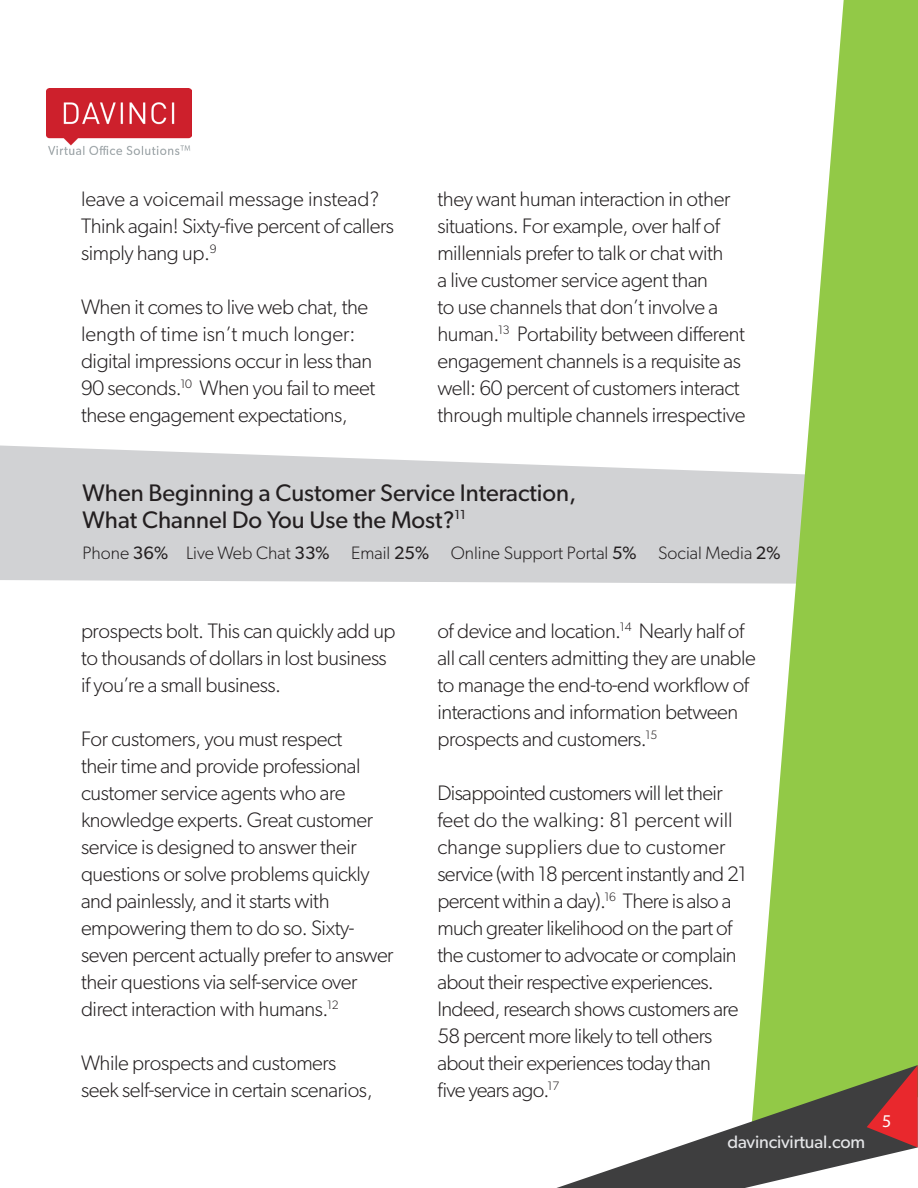
<style>
.page{position:relative;width:918px;height:1188px;background:#fff}
.page>*{position:absolute;margin:0;border:0;box-sizing:border-box;transform-origin:0 0}
.t1{font:24px/27px "Gibson";color:#231f20}
.DavinciBodyCopy{font:300 21px/27px "Gibson";letter-spacing:-.02em;color:#231f20}
.t2{font:300 18px "Gibson";color:#231f20}
.t3{font:18px "Gibson";letter-spacing:-.01em;color:#e6e7e9}
.t4{font:18px "Myriad Pro";color:#fff}
.s1{font-weight:400}
</style>
<div class="page">
<svg style="left:0;top:445px;width:747px;height:139px;background:#d6d7d8"></svg>
<svg style="left:747px;top:0;width:171px;height:1065px;fill:#92c947"></svg>
<svg style="left:557px;top:1065px;width:361px;height:123px"></svg>
<svg style="left:867px;top:1065px;width:51px;height:82px;background:#9c4237"></svg>
<img style="left:46px;top:88px;width:145px;height:67px">
<p class="DavinciBodyCopy" style="left:81px;top:185px;width:315px">leave a voicemail message instead?<br>Think again! Sixty-five percent of callers simply hang up.<sup>9</sup></p>
<p class="DavinciBodyCopy" style="left:81px;top:293px;width:296px">When it comes to live web chat, the length of time isn’t much longer: digital impressions occur in less than 90 seconds.<sup>10</sup> When you fail to meet these engagement expectations,</p>
<p class="DavinciBodyCopy" style="left:437px;top:185px;width:310px">they want human interaction in other situations. For example, over half of millennials prefer to talk or chat with<br>a live customer service agent than<br>to use channels that don’t involve a human.<sup>13</sup> Portability between different engagement channels is a requisite as well: 60 percent of customers interact through multiple channels irrespective</p>
<p class="t1" style="left:83px;top:479px;width:495px">When Beginning a Customer Service Interaction,<br>What Channel Do You Use the Most?<sup>11</sup></p>
<p class="t2" style="left:83px;top:542px;width:699px">Phone <span class="s1">36%</span> Live Web Chat <span class="s1">33%</span> Email <span class="s1">25%</span> Online Support Portal <span class="s1">5%</span> Social Media <span class="s1">2%</span></p>
<p class="DavinciBodyCopy" style="left:81px;top:617px;width:316px">prospects bolt. This can quickly add up to thousands of dollars in lost business if you’re a small business.</p>
<p class="DavinciBodyCopy" style="left:81px;top:725px;width:314px">For customers, you must respect<br>their time and provide professional customer service agents who are knowledge experts. Great customer service is designed to answer their questions or solve problems quickly and painlessly, and it starts with empowering them to do so. Sixty&shy;seven percent actually prefer to answer their questions via self-service over direct interaction with humans.<sup>12</sup></p>
<p class="DavinciBodyCopy" style="left:81px;top:1049px;width:293px">While prospects and customers seek self-service in certain scenarios,</p>
<p class="DavinciBodyCopy" style="left:437px;top:617px;width:320px">of device and location.<sup>14</sup> Nearly half of all call centers admitting they are unable to manage the end-to-end workflow of interactions and information between prospects and customers.<sup>15</sup></p>
<p class="DavinciBodyCopy" style="left:437px;top:779px;width:311px">Disappointed customers will let their feet do the walking: 81 percent will change suppliers due to customer service (with 18 percent instantly and 21 percent within a day).<sup>16</sup> There is also a much greater likelihood on the part of the customer to advocate or complain about their respective experiences.<br>Indeed, research shows customers are 58 percent more likely to tell others about their experiences today than<br>five years ago.<sup>17</sup></p>
<p class="t3" style="left:728px;top:1131px;width:139px">davincivirtual.com</p>
<p class="t4" style="left:882px;top:1110px;width:11px">5</p>
</div>
